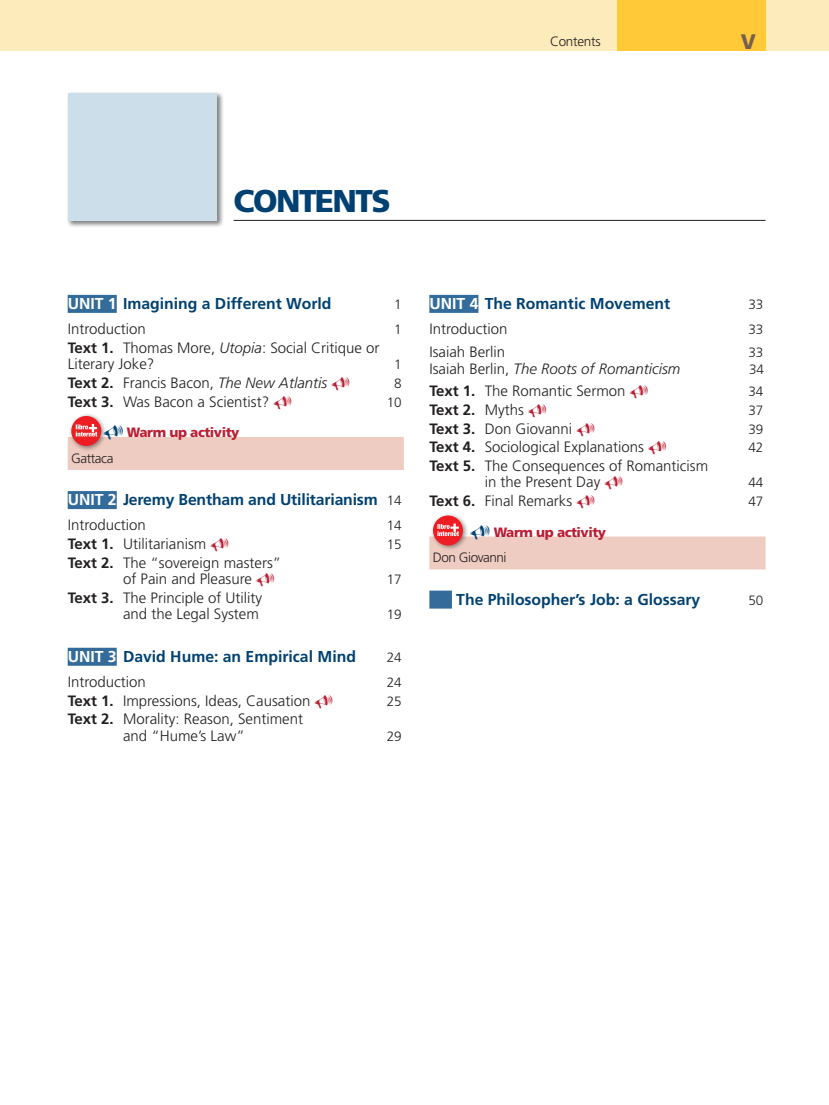
<style>
.page{position:relative;width:829px;height:1105px;background:#fff}
.page>*{position:absolute;margin:0;border:0;box-sizing:border-box;transform-origin:0 0}
.t1{font:900 31.5px "Frutiger LT Std";letter-spacing:-.05em;color:#004171}
.t2{font:900 21px "Frutiger LT Std";color:#755d50}
.t3{font:700 15.75px "Frutiger LT Std";color:#004171}
.t4{font:300 15px/16.5px "Frutiger LT Std";color:#231f20}
.t5{font:italic 300 15px "Frutiger LT Std";color:#231f20}
.t6{font:700 15px "Frutiger LT Std";color:#231f20}
.t7{font:300 13.5px "Frutiger LT Std";letter-spacing:-.02em;color:#231f20}
.t8{font:900 13.5px "Frutiger LT Std";letter-spacing:-.035em;color:#ba1f33}
.s1{color:#fff}
.s2{font-weight:700}
.s3{font-style:italic}
.s4{font-weight:700;font-style:normal}
.s5{font-style:normal}
.s6{font-weight:300;font-size:13.5px;color:#231f20}
.s7{font-weight:300}
</style>
<div class="page">
<div style="left:1px;top:0;width:827px;height:51px;background:#feebbb"></div>
<div style="left:68px;top:295px;width:49px;height:18px;background:#336c9b"></div>
<div style="left:68px;top:437px;width:336px;height:33px;background:#efccc1"></div>
<div style="left:68px;top:491px;width:49px;height:18px;background:#336c9b"></div>
<div style="left:68px;top:648px;width:49px;height:18px;background:#336c9b"></div>
<div style="left:68px;top:413px;width:39px;height:39px;background:#231f20;opacity:.5"></div>
<svg style="left:71px;top:416px;width:30px;height:30px"></svg>
<svg style="left:76px;top:424px;width:21px;height:12px"></svg>
<hr style="left:233px;top:220px;width:532px;height:1px;background:#231f20">
<div style="left:66px;top:91px;width:158px;height:137px;background:#231f20;opacity:.35"></div>
<div style="left:68px;top:93px;width:148px;height:128px;background:#ccdeea"></div>
<div style="left:616px;top:0;width:149px;height:51px;background:#ffc938"></div>
<div style="left:429px;top:295px;width:49px;height:18px;background:#336c9b"></div>
<div style="left:429px;top:536px;width:336px;height:33px;background:#efccc1"></div>
<div style="left:429px;top:590px;width:23px;height:18px;background:#336c9b"></div>
<div style="left:429px;top:513px;width:39px;height:38px;background:#231f20;opacity:.5"></div>
<div style="left:433px;top:515px;width:30px;height:30px;background:#ee1d23;border-radius:50%"></div>
<svg style="left:437px;top:523px;width:22px;height:13px"></svg>
<svg style="left:104px;top:425px;width:3px;height:14px"></svg>
<svg style="left:470px;top:536px;width:19px;height:1px"></svg>
<p class="t7" style="left:550px;top:33px;width:52px">Contents</p>
<h2 class="t2" style="left:740px;top:28px;width:17px">V</h2>
<h1 class="t1" style="left:233px;top:182px;width:159px">CONTENTS</h1>
<p class="t3" style="left:68px;top:294px;width:265px"><span class="s1">UNIT 1</span> Imagining a Different World</p>
<p class="t7" style="left:394px;top:297px;width:9px">1</p>
<p class="t4" style="left:68px;top:321px;width:80px">Introduction</p>
<p class="t7" style="left:394px;top:322px;width:9px">1</p>
<p class="t4" style="left:68px;top:339px;width:313px"><span class="s2">Text 1.</span> Thomas More, <span class="s3">Utopia</span>: Social Critique or<br>Literary Joke?</p>
<p class="t7" style="left:394px;top:357px;width:9px">1</p>
<p class="t5" style="left:68px;top:374px;width:261px"><span class="s4">Text 2.</span> <span class="s5">Francis Bacon,</span> The New Atlantis</p>
<p class="t7" style="left:394px;top:376px;width:9px">8</p>
<p class="t4" style="left:68px;top:393px;width:203px"><span class="s2">Text 3.</span> Was Bacon a Scientist?</p>
<p class="t7" style="left:386px;top:394px;width:17px">10</p>
<p class="t8" style="left:127px;top:424px;width:114px">Warm up activity</p>
<p class="t7" style="left:71px;top:450px;width:44px">Gattaca</p>
<p class="t3" style="left:68px;top:490px;width:335px"><span class="s1">UNIT 2</span> Jeremy Bentham and Utilitarianism <span class="s6">14</span></p>
<p class="t4" style="left:68px;top:517px;width:80px">Introduction</p>
<p class="t7" style="left:386px;top:518px;width:17px">14</p>
<p class="t4" style="left:68px;top:536px;width:140px"><span class="s2">Text 1.</span> Utilitarianism</p>
<p class="t7" style="left:386px;top:537px;width:17px">15</p>
<p class="t4" style="left:123px;top:554px;width:160px;text-indent:-55px"><span class="s2">Text 2.</span> The “sovereign masters” of Pain and Pleasure</p>
<p class="t7" style="left:386px;top:572px;width:17px">17</p>
<p class="t4" style="left:68px;top:589px;width:196px;text-align:right"><span class="s2">Text 3.</span> The Principle of Utility and the Legal System</p>
<p class="t7" style="left:386px;top:607px;width:17px">19</p>
<p class="t3" style="left:68px;top:647px;width:290px"><span class="s1">UNIT 3</span> David Hume: an Empirical Mind</p>
<p class="t7" style="left:386px;top:650px;width:17px">24</p>
<p class="t4" style="left:68px;top:674px;width:80px">Introduction</p>
<p class="t7" style="left:386px;top:675px;width:17px">24</p>
<p class="t4" style="left:68px;top:692px;width:244px"><span class="s2">Text 1.</span> Impressions, Ideas, Causation</p>
<p class="t7" style="left:386px;top:693px;width:17px">25</p>
<p class="t4" style="left:68px;top:711px;width:237px;text-align:center"><span class="s2">Text 2.</span> Morality: Reason, Sentiment and “Hume’s Law”</p>
<p class="t7" style="left:386px;top:728px;width:17px">29</p>
<p class="t3" style="left:429px;top:294px;width:242px"><span class="s1">UNIT 4</span> The Romantic Movement</p>
<p class="t7" style="left:748px;top:297px;width:17px">33</p>
<p class="t4" style="left:429px;top:321px;width:80px">Introduction</p>
<p class="t7" style="left:748px;top:322px;width:17px">33</p>
<p class="t4" style="left:429px;top:344px;width:77px">Isaiah Berlin</p>
<p class="t7" style="left:748px;top:345px;width:17px">33</p>
<p class="t5" style="left:429px;top:360px;width:252px"><span class="s5">Isaiah Berlin,</span> The Roots of Romanticism</p>
<p class="t7" style="left:749px;top:361px;width:17px">34</p>
<p class="t4" style="left:429px;top:383px;width:198px"><span class="s2">Text 1.</span> The Romantic Sermon</p>
<p class="t7" style="left:748px;top:384px;width:17px">34</p>
<p class="t6" style="left:429px;top:401px;width:96px">Text 2. <span class="s7">Myths</span></p>
<p class="t7" style="left:748px;top:403px;width:17px">37</p>
<p class="t4" style="left:429px;top:420px;width:144px"><span class="s2">Text 3.</span> Don Giovanni</p>
<p class="t7" style="left:748px;top:421px;width:17px">39</p>
<p class="t4" style="left:429px;top:439px;width:216px"><span class="s2">Text 4.</span> Sociological Explanations</p>
<p class="t7" style="left:748px;top:440px;width:17px">42</p>
<p class="t4" style="left:484px;top:458px;width:225px;text-indent:-55px"><span class="s2">Text 5.</span> The Consequences of Romanticism in the Present Day</p>
<p class="t7" style="left:748px;top:475px;width:17px">44</p>
<p class="t4" style="left:429px;top:493px;width:144px"><span class="s2">Text 6.</span> Final Remarks</p>
<p class="t7" style="left:748px;top:494px;width:17px">47</p>
<p class="t8" style="left:493px;top:523px;width:114px">Warm up activity</p>
<p class="t7" style="left:433px;top:550px;width:75px">Don Giovanni</p>
<p class="t3" style="left:456px;top:590px;width:245px">The Philosopher’s Job: a Glossary</p>
<p class="t7" style="left:748px;top:592px;width:17px">50</p>
</div>
